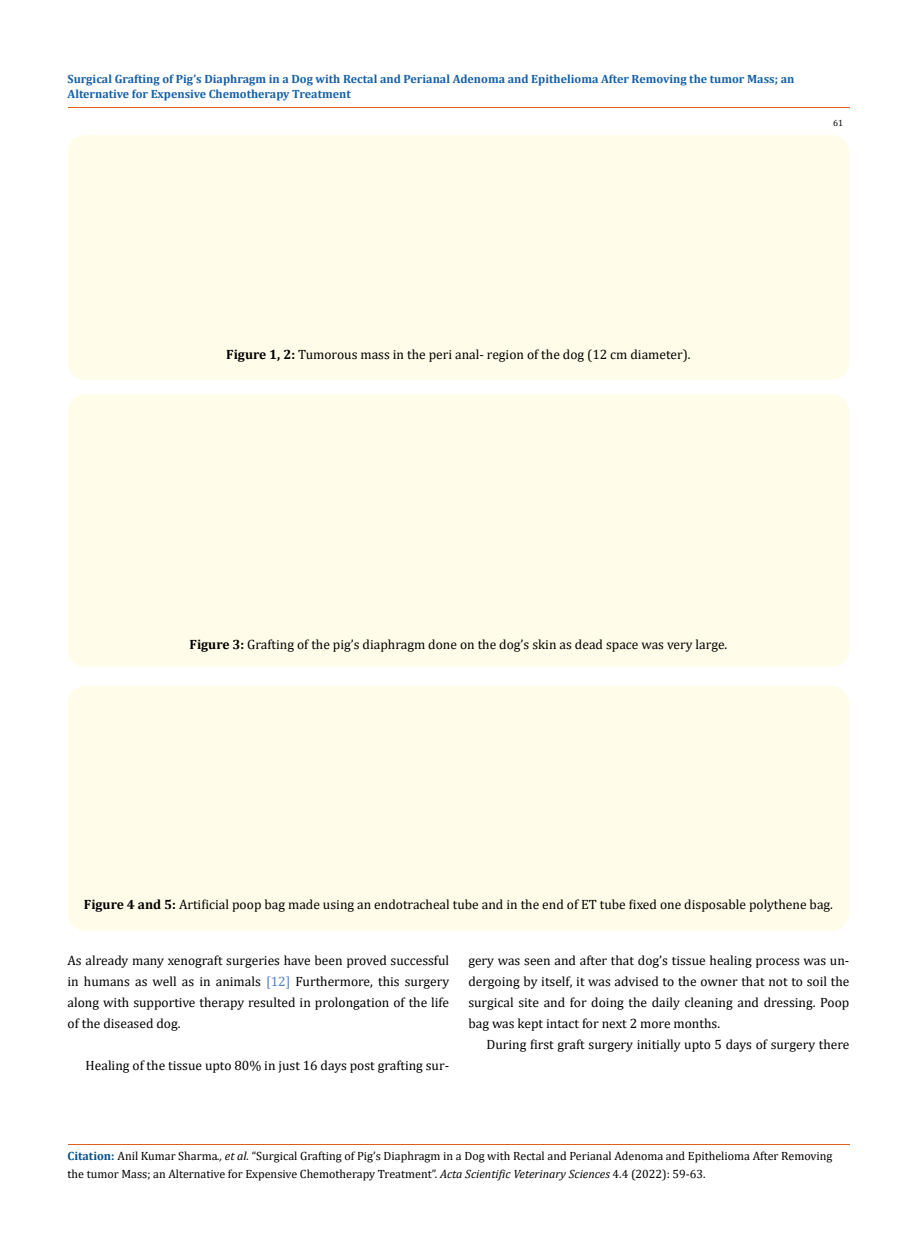
<style>
.page{position:relative;width:917px;height:1242px;background:#fff}
.page>*{position:absolute;margin:0;border:0;box-sizing:border-box;transform-origin:0 0}
.t1{font:13.5px/21px "Cambria";color:#000;text-align:justify}
.t2{font:12px/18px "Cambria";color:#000}
.t3{font:700 12px/15px "Cambria";color:#1560a6}
.t4{font:9px "Cambria";color:#000}
.s1{font-weight:700}
.s2{color:#4f81bd}
.s3{font-weight:700;color:#035089}
.s4{font-style:italic}
</style>
<div class="page">
<div style="left:68px;top:135px;width:781px;height:245px;background:#fffde9;border-radius:18px"></div>
<div style="left:68px;top:394px;width:781px;height:273px;background:#fffde9;border-radius:18px"></div>
<div style="left:68px;top:686px;width:781px;height:245px;background:#fffde9;border-radius:18px"></div>
<hr style="left:68px;top:108px;width:781px;height:1px;background:#e05d1a">
<hr style="left:68px;top:1144px;width:781px;height:1px;background:#e05d1a">
<p class="t3" style="left:68px;top:71px;width:728px">Surgical Grafting of Pig’s Diaphragm in a Dog with Rectal and Perianal Adenoma and Epithelioma After Removing the tumor Mass; an<br>Alternative for Expensive Chemotherapy Treatment</p>
<p class="t4" style="left:833px;top:118px;width:11px">61</p>
<p class="t1" style="left:226px;top:344px;width:466px"><span class="s1">Figure 1, 2:</span> Tumorous mass in the peri anal- region of the dog (12 cm diameter).</p>
<p class="t1" style="left:189px;top:633px;width:539px"><span class="s1">Figure 3:</span> Grafting of the pig’s diaphragm done on the dog’s skin as dead space was very large.</p>
<p class="t1" style="left:84px;top:894px;width:750px"><span class="s1">Figure 4 and 5:</span> Artificial poop bag made using an endotracheal tube and in the end of ET tube fixed one disposable polythene bag.</p>
<p class="t1" style="left:68px;top:949px;width:383px">As already many xenograft surgeries have been proved successful in humans as well as in animals <span class="s2">[12]</span> Furthermore, this surgery along with supportive therapy resulted in prolongation of the life of the diseased dog.</p>
<p class="t1" style="left:85px;top:1054px;width:365px">Healing of the tissue upto 80% in just 16 days post grafting sur-</p>
<p class="t1" style="left:468px;top:949px;width:382px">gery was seen and after that dog’s tissue healing process was un&shy;dergoing by itself, it was advised to the owner that not to soil the surgical site and for doing the daily cleaning and dressing. Poop bag was kept intact for next 2 more months.</p>
<p class="t1" style="left:486px;top:1033px;width:364px">During first graft surgery initially upto 5 days of surgery there</p>
<p class="t2" style="left:68px;top:1147px;width:766px"><span class="s3">Citation:</span> Anil Kumar Sharma<span class="s4">., et al.</span> “Surgical Grafting of Pig’s Diaphragm in a Dog with Rectal and Perianal Adenoma and Epithelioma After Removing the tumor Mass; an Alternative for Expensive Chemotherapy Treatment”. <span class="s4">Acta Scientific Veterinary Sciences</span> 4.4 (2022): 59-63.</p>
</div>
